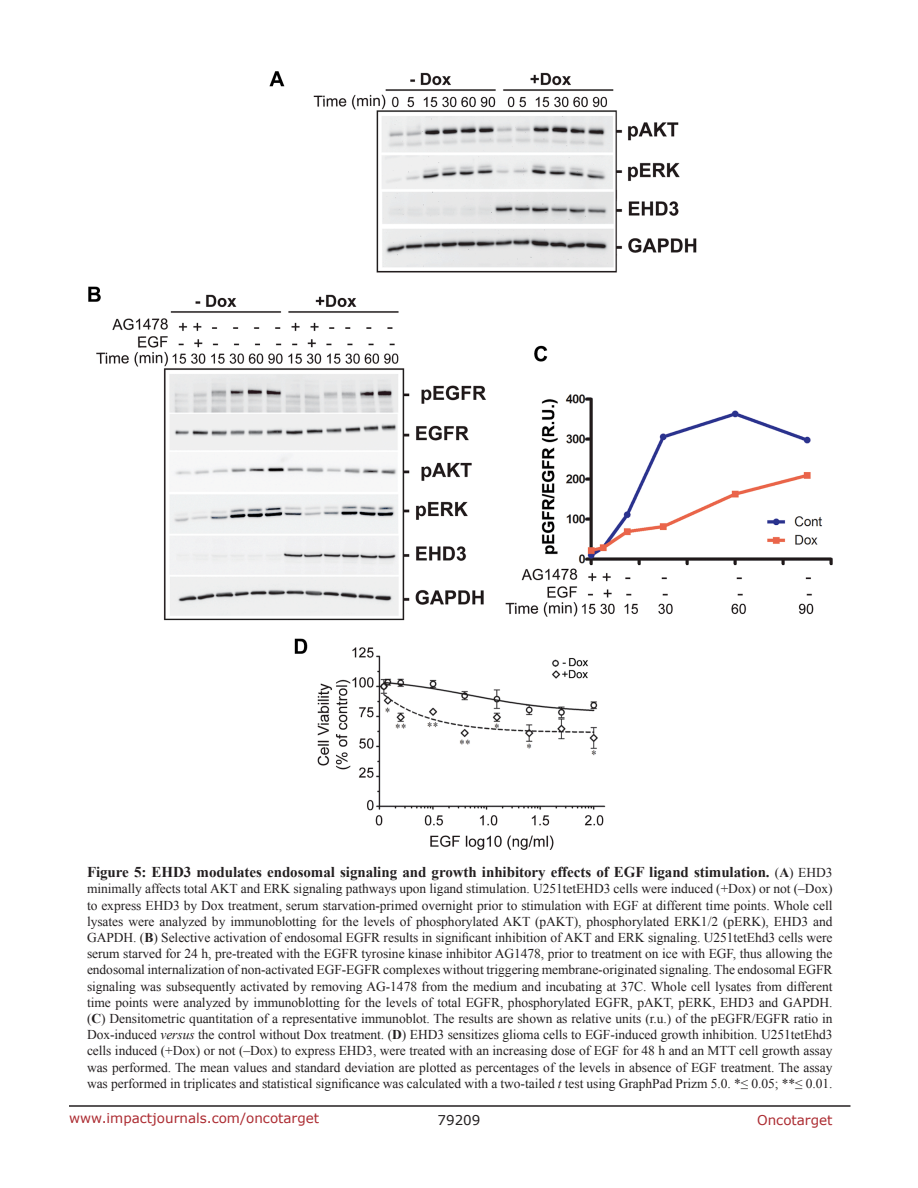
<style>
.page{position:relative;width:918px;height:1188px;background:#fff}
.page>*{position:absolute;margin:0;border:0;box-sizing:border-box;transform-origin:0 0}
.FigureText{font:700 15px "Times New Roman";letter-spacing:-.005em;color:#231f20}
.FigureText-2{font:13.5px/16.2px "Times New Roman";letter-spacing:-.005em;color:#231f20;text-align:justify}
.t1{font:13.5px "Verdana";color:#ac2b31}
.t2{font:13.5px "Verdana";color:#231f20}
.s1{font-weight:400;font-size:13.5px}
.s2{font-size:13.5px}
.s3{font-weight:700}
.s4{font-style:italic}
</style>
<div class="page">
<hr style="left:69px;top:1105px;width:781px;height:2px;background:#231f20">
<img style="left:88px;top:71px;width:744px;height:778px">
<p class="FigureText" style="left:87px;top:862px;width:747px">Figure 5: EHD3 modulates endosomal signaling and growth inhibitory effects of EGF ligand stimulation. <span class="s1">(</span><span class="s2">A</span><span class="s1">) EHD3</span></p>
<p class="FigureText-2" style="left:87px;top:881px;width:747px">minimally affects total AKT and ERK signaling pathways upon ligand stimulation. U251tetEHD3 cells were induced (+Dox) or not (–Dox) to express EHD3 by Dox treatment, serum starvation-primed overnight prior to stimulation with EGF at different time points. Whole cell lysates were analyzed by immunoblotting for the levels of phosphorylated AKT (pAKT), phosphorylated ERK1/2 (pERK), EHD3 and GAPDH. (<span class="s3">B</span>) Selective activation of endosomal EGFR results in significant inhibition of AKT and ERK signaling. U251tetEhd3 cells were serum starved for 24 h, pre-treated with the EGFR tyrosine kinase inhibitor AG1478, prior to treatment on ice with EGF, thus allowing the endosomal internalization of non-activated EGF-EGFR complexes without triggering membrane-originated signaling. The endosomal EGFR signaling was subsequently activated by removing AG-1478 from the medium and incubating at 37C. Whole cell lysates from different time points were analyzed by immunoblotting for the levels of total EGFR, phosphorylated EGFR, pAKT, pERK, EHD3 and GAPDH. (<span class="s3">C</span>) Densitometric quantitation of a representative immunoblot. The results are shown as relative units (r.u.) of the pEGFR/EGFR ratio in Dox-induced <span class="s4">versus</span> the control without Dox treatment. (<span class="s3">D</span>) EHD3 sensitizes glioma cells to EGF-induced growth inhibition. U251tetEhd3 cells induced (+Dox) or not (–Dox) to express EHD3, were treated with an increasing dose of EGF for 48 h and an MTT cell growth assay was performed. The mean values and standard deviation are plotted as percentages of the levels in absence of EGF treatment. The assay was performed in triplicates and statistical significance was calculated with a two-tailed <span class="s4">t</span> test using GraphPad Prizm 5.0. *≤ 0.05; **≤ 0.01.</p>
<p class="t1" style="left:69px;top:1109px;width:252px">www.impactjournals.com/oncotarget</p>
<p class="t2" style="left:438px;top:1111px;width:44px">79209</p>
<p class="t1" style="left:757px;top:1111px;width:77px">Oncotarget</p>
</div>
